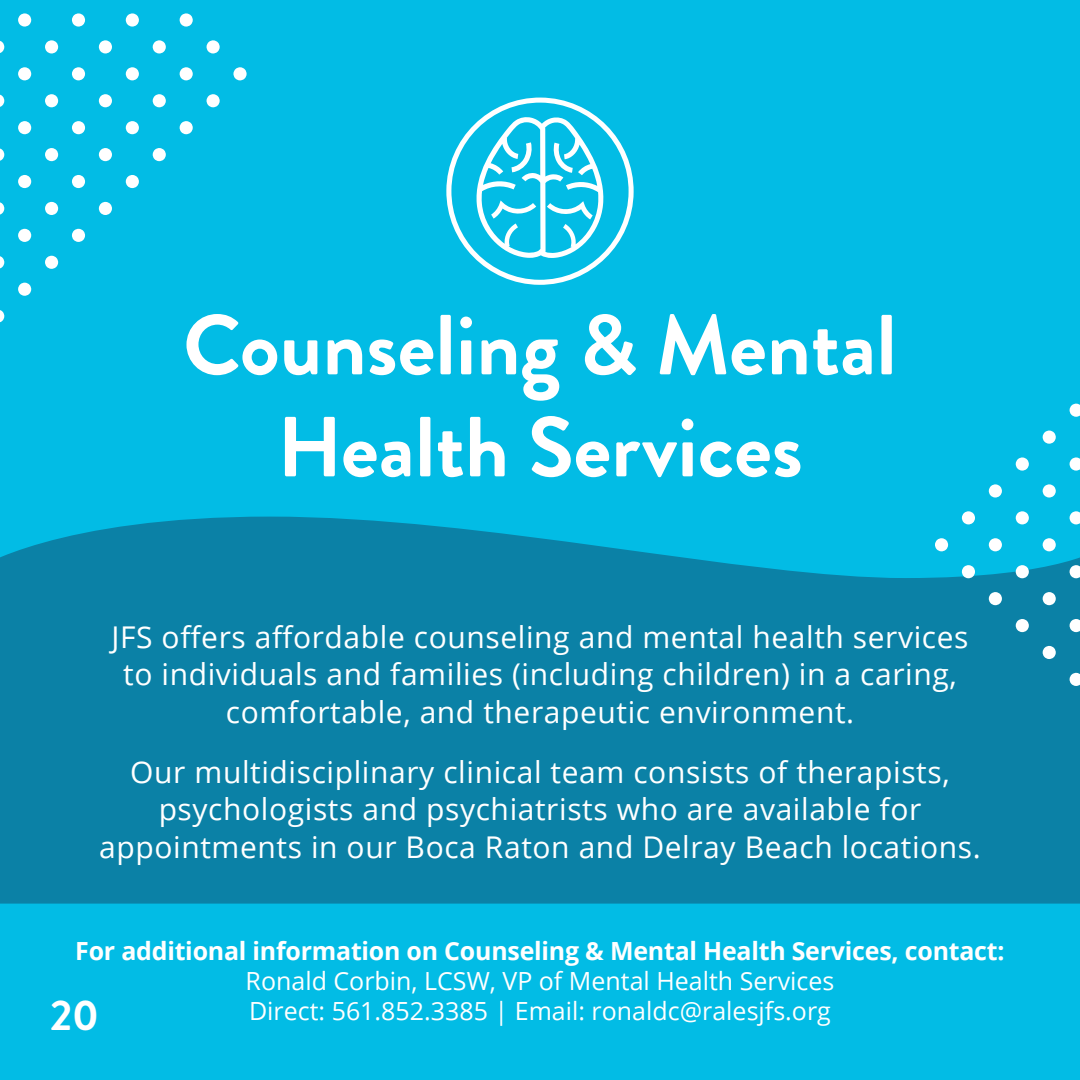
<style>
.page{position:relative;width:1080px;height:1080px;background:#02bce5}
.page>*{position:absolute;margin:0;border:0;box-sizing:border-box;transform-origin:0 0}
.t1{font:700 85px/102px "Brandon Grotesque";color:#fff;text-align:center}
.t2{font:700 43px "Brandon Grotesque";color:#fff}
.t3{font:30px/37.5px "Open Sans";letter-spacing:.02em;color:#fff;text-align:center}
.t4{font:25px "Open Sans";color:#fff}
.t5{font:700 25px "Open Sans";letter-spacing:-.01em;color:#fff}
</style>
<div class="page">
<svg style="left:0;top:517px;width:1080px;height:387px;background:#0a85aa"></svg>
<svg style="left:446px;top:97px;width:188px;height:188px"></svg>
<svg style="left:1069px;top:673px;width:11px;height:13px"></svg>
<svg style="left:1043px;top:646px;width:13px;height:13px"></svg>
<svg style="left:1069px;top:619px;width:11px;height:13px"></svg>
<svg style="left:1016px;top:619px;width:13px;height:13px"></svg>
<svg style="left:1043px;top:592px;width:13px;height:13px"></svg>
<svg style="left:1069px;top:565px;width:11px;height:13px"></svg>
<svg style="left:989px;top:592px;width:13px;height:13px"></svg>
<svg style="left:1016px;top:565px;width:13px;height:13px"></svg>
<svg style="left:1043px;top:538px;width:13px;height:13px"></svg>
<svg style="left:1069px;top:511px;width:11px;height:14px"></svg>
<svg style="left:962px;top:565px;width:13px;height:13px"></svg>
<svg style="left:989px;top:538px;width:13px;height:13px"></svg>
<svg style="left:1016px;top:511px;width:13px;height:14px"></svg>
<svg style="left:1043px;top:484px;width:13px;height:14px"></svg>
<svg style="left:1069px;top:457px;width:11px;height:14px"></svg>
<svg style="left:935px;top:538px;width:13px;height:13px"></svg>
<svg style="left:962px;top:511px;width:13px;height:14px"></svg>
<svg style="left:989px;top:484px;width:13px;height:14px"></svg>
<svg style="left:1016px;top:457px;width:13px;height:14px"></svg>
<svg style="left:1043px;top:430px;width:13px;height:14px"></svg>
<svg style="left:1069px;top:404px;width:11px;height:13px"></svg>
<svg style="left:0;top:310px;width:4px;height:13px"></svg>
<svg style="left:18px;top:283px;width:13px;height:13px"></svg>
<svg style="left:45px;top:256px;width:13px;height:13px"></svg>
<svg style="left:72px;top:229px;width:13px;height:13px"></svg>
<svg style="left:99px;top:202px;width:13px;height:13px"></svg>
<svg style="left:126px;top:175px;width:13px;height:13px"></svg>
<svg style="left:153px;top:148px;width:13px;height:13px"></svg>
<svg style="left:180px;top:121px;width:13px;height:13px"></svg>
<svg style="left:206px;top:94px;width:14px;height:13px"></svg>
<svg style="left:233px;top:67px;width:14px;height:14px"></svg>
<svg style="left:0;top:256px;width:4px;height:13px"></svg>
<svg style="left:18px;top:229px;width:13px;height:13px"></svg>
<svg style="left:45px;top:202px;width:13px;height:13px"></svg>
<svg style="left:72px;top:175px;width:13px;height:13px"></svg>
<svg style="left:99px;top:148px;width:13px;height:13px"></svg>
<svg style="left:126px;top:121px;width:13px;height:13px"></svg>
<svg style="left:153px;top:94px;width:13px;height:13px"></svg>
<svg style="left:180px;top:67px;width:13px;height:14px"></svg>
<svg style="left:206px;top:40px;width:14px;height:14px"></svg>
<svg style="left:0;top:202px;width:4px;height:13px"></svg>
<svg style="left:18px;top:175px;width:13px;height:13px"></svg>
<svg style="left:45px;top:148px;width:13px;height:13px"></svg>
<svg style="left:72px;top:121px;width:13px;height:13px"></svg>
<svg style="left:99px;top:94px;width:13px;height:13px"></svg>
<svg style="left:126px;top:67px;width:13px;height:14px"></svg>
<svg style="left:153px;top:40px;width:13px;height:14px"></svg>
<svg style="left:180px;top:13px;width:13px;height:14px"></svg>
<svg style="left:0;top:148px;width:4px;height:13px"></svg>
<svg style="left:18px;top:121px;width:13px;height:13px"></svg>
<svg style="left:45px;top:94px;width:13px;height:13px"></svg>
<svg style="left:72px;top:67px;width:13px;height:14px"></svg>
<svg style="left:99px;top:40px;width:13px;height:14px"></svg>
<svg style="left:126px;top:13px;width:13px;height:14px"></svg>
<svg style="left:0;top:94px;width:4px;height:13px"></svg>
<svg style="left:18px;top:67px;width:13px;height:14px"></svg>
<svg style="left:45px;top:40px;width:13px;height:14px"></svg>
<svg style="left:72px;top:13px;width:13px;height:14px"></svg>
<svg style="left:0;top:41px;width:4px;height:12px"></svg>
<svg style="left:18px;top:13px;width:13px;height:14px"></svg>
<p class="t1" style="left:183px;top:295px;width:715px">Counseling &amp; Mental<br>Health Services</p>
<p class="t3" style="left:111px;top:617px;width:859px">JFS offers affordable counseling and mental health services to individuals and families (including children) in a caring, comfortable, and therapeutic environment.</p>
<p class="t3" style="left:99px;top:752px;width:883px">Our multidisciplinary clinical team consists of therapists, psychologists and psychiatrists who are available for appointments in our Boca Raton and Delray Beach locations.</p>
<p class="t5" style="left:75px;top:934px;width:931px">For additional information on Counseling &amp; Mental Health Services, contact:</p>
<p class="t4" style="left:246px;top:964px;width:590px">Ronald Corbin, LCSW, VP of Mental Health Services</p>
<p class="t4" style="left:249px;top:994px;width:583px">Direct: 561.852.3385 | Email: ronaldc@ralesjfs.org</p>
<p class="t2" style="left:50px;top:985px;width:51px">20</p>
</div>
